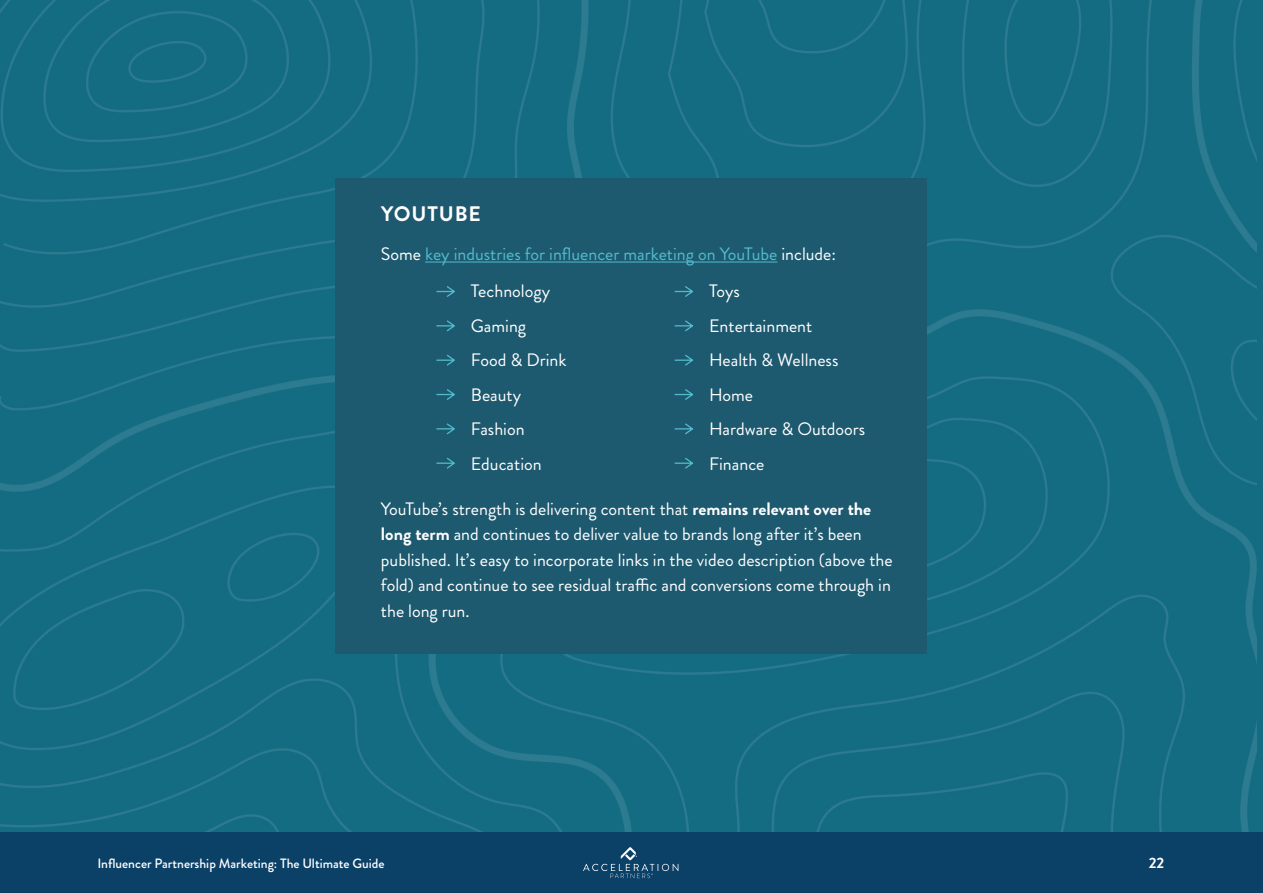
<style>
.page{position:relative;width:1263px;height:893px;background:#fff}
.page>*{position:absolute;margin:0;border:0;box-sizing:border-box;transform-origin:0 0}
.t1{font:700 21px "Brandon Grotesque";letter-spacing:.04em;color:#fff}
.t2{font:18px/25.5px "Brandon Grotesque";color:#fff}
.t3{font:18px "Brandon Grotesque";color:#52bccc}
.t4{font:700 15px "Brandon Grotesque";color:#fff}
.t5{font:500 13.5px "Brandon Grotesque";color:#fff}
.s1{color:#fff}
.s2{font-weight:700}
</style>
<div class="page">
<div style="left:0;top:831px;width:1263px;height:62px;background:#0b4067"></div>
<svg style="left:583px;top:847px;width:95px;height:31px;background:#1e4f73"></svg>
<div style="left:0;top:0;width:1257px;height:831px;background:#146c83"></div>
<div style="left:335px;top:178px;width:592px;height:475px;background:#1d596f"></div>
<svg style="left:436px;top:286px;width:19px;height:11px"></svg>
<svg style="left:436px;top:320px;width:19px;height:12px"></svg>
<svg style="left:436px;top:354px;width:19px;height:12px"></svg>
<svg style="left:436px;top:389px;width:19px;height:11px"></svg>
<svg style="left:436px;top:423px;width:19px;height:12px"></svg>
<svg style="left:436px;top:457px;width:19px;height:12px"></svg>
<svg style="left:674px;top:286px;width:19px;height:11px"></svg>
<svg style="left:674px;top:320px;width:19px;height:12px"></svg>
<svg style="left:674px;top:354px;width:19px;height:12px"></svg>
<svg style="left:674px;top:389px;width:19px;height:11px"></svg>
<svg style="left:674px;top:423px;width:19px;height:12px"></svg>
<svg style="left:674px;top:457px;width:19px;height:12px"></svg>
<hr style="left:425px;top:262px;width:352px;height:1px;background:#52bccc">
<p class="t1" style="left:381px;top:199px;width:101px">YOUTUBE</p>
<p class="t3" style="left:381px;top:242px;width:457px"><span class="s1">Some</span> key industries for influencer marketing on YouTube <span class="s1">include:</span></p>
<p class="t2" style="left:471px;top:278px;width:81px">Technology</p>
<p class="t2" style="left:471px;top:313px;width:57px">Gaming</p>
<p class="t2" style="left:471px;top:347px;width:97px">Food &amp; Drink</p>
<p class="t2" style="left:471px;top:382px;width:52px">Beauty</p>
<p class="t2" style="left:471px;top:416px;width:55px">Fashion</p>
<p class="t2" style="left:471px;top:451px;width:72px">Education</p>
<p class="t2" style="left:709px;top:278px;width:32px">Toys</p>
<p class="t2" style="left:709px;top:313px;width:105px">Entertainment</p>
<p class="t2" style="left:709px;top:347px;width:131px">Health &amp; Wellness</p>
<p class="t2" style="left:709px;top:382px;width:46px">Home</p>
<p class="t2" style="left:709px;top:416px;width:158px">Hardware &amp; Outdoors</p>
<p class="t2" style="left:709px;top:451px;width:57px">Finance</p>
<p class="t2" style="left:381px;top:496px;width:513px">YouTube’s strength is delivering content that <span class="s2">remains relevant over the long term</span> and continues to deliver value to brands long after it’s been published. It’s easy to incorporate links in the video description (above the fold) and continue to see residual traffic and conversions come through in the long run.</p>
<p class="t5" style="left:97px;top:854px;width:289px">Influencer Partnership Marketing: The Ultimate Guide</p>
<p class="t4" style="left:1149px;top:852px;width:17px">22</p>
</div>
